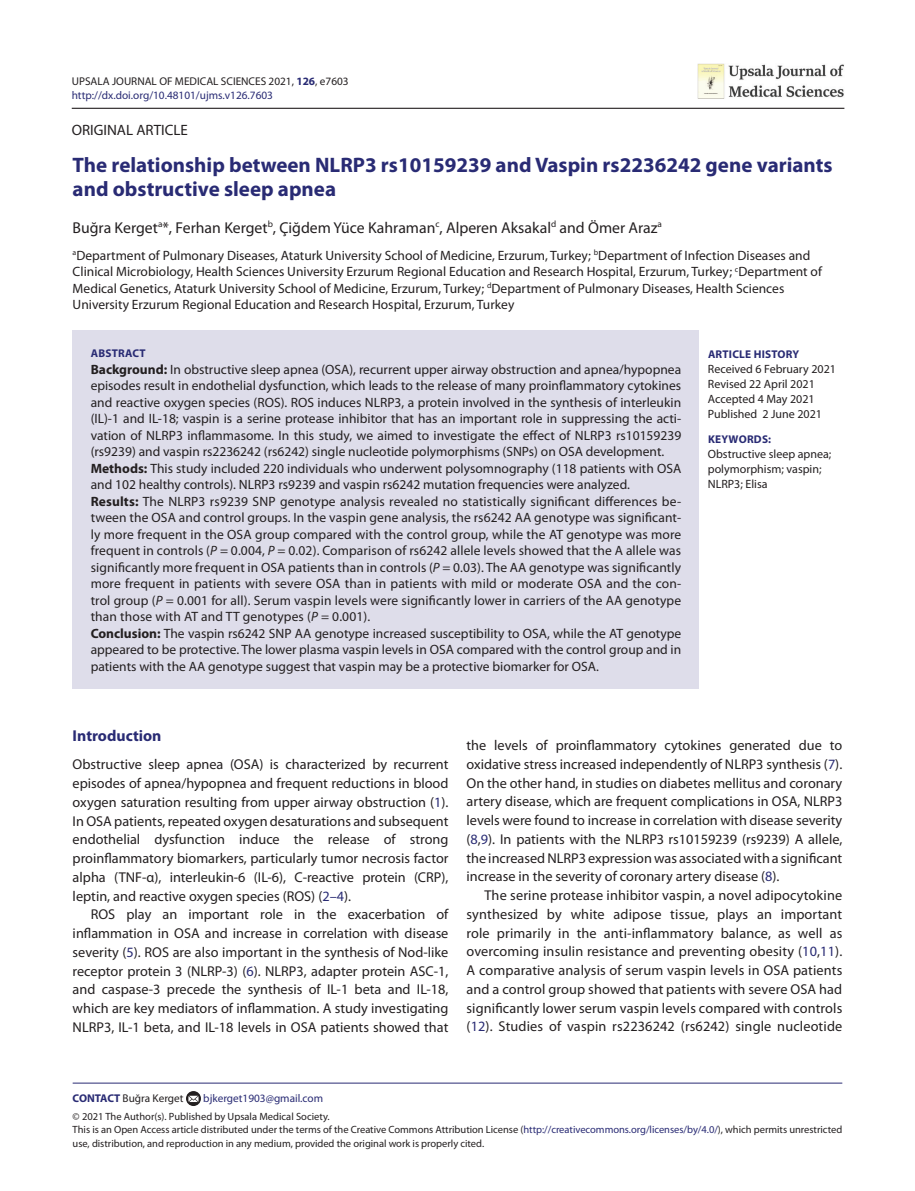
<style>
.page{position:relative;width:915px;height:1191px;background:#fff}
.page>*{position:absolute;margin:0;border:0;box-sizing:border-box;transform-origin:0 0}
.Article_Title{font:700 21px/24px "Myriad Pro";color:#292b74}
.AU{font:15.75px "Myriad Pro";color:#231f20}
.A_head{font:700 15.75px "Myriad Pro";color:#292b74}
.LRH{font:15px "Myriad Pro";color:#231f20}
.Body_text_next{font:14.25px/18.8px "Myriad Pro";color:#231f20;text-align:justify}
.Body_text_first{font:14.25px/18.8px "Myriad Pro";color:#231f20;text-align:justify}
.Abstract_Text{font:13.5px/16.5px "Myriad Pro";color:#231f20;text-align:justify}
.AFF{font:13.5px/16.5px "Myriad Pro";color:#231f20}
.KW{font:12px/15px "Myriad Pro";color:#231f20}
.LRH-2{font:11.25px/13.5px "Myriad Pro";color:#231f20}
.ABSH{font:700 11.25px "Myriad Pro";letter-spacing:.02em;color:#292b74}
.LRH-3{font:11.25px "Myriad Pro";color:#292b74}
.LRH-4{font:10.5px/13.5px "Myriad Pro";letter-spacing:-.005em;color:#231f20}
.s1{font-weight:700;color:#292b74}
.s2{color:#292b74}
.s3{font-weight:700}
.s4{font-style:italic}
</style>
<div class="page">
<hr style="left:72px;top:108px;width:772px;height:1px;background:#231f20">
<img style="left:697px;top:64px;width:147px;height:35px">
<div style="left:73px;top:330px;width:626px;height:358px;background:#deddea"></div>
<hr style="left:73px;top:1082px;width:769px;height:1px;background:#292b74">
<svg style="left:186px;top:1091px;width:15px;height:15px"></svg>
<p class="LRH-2" style="left:72px;top:75px;width:278px">UPSALA JOURNAL OF MEDICAL SCIENCES 2021, <span class="s1">126</span>, e7603 <span class="s2">http://dx.doi.org/10.48101/ujms.v126.7603</span></p>
<p class="LRH" style="left:72px;top:121px;width:118px">ORIGINAL ARTICLE</p>
<p class="Article_Title" style="left:73px;top:152px;width:761px">The relationship between NLRP3 rs10159239 and Vaspin rs2236242 gene variants and obstructive sleep apnea</p>
<p class="AU" style="left:73px;top:218px;width:590px">Buğra Kerget<sup>a</sup>*, Ferhan Kerget<sup>b</sup>, Çiğdem Yüce Kahraman<sup>c</sup>, Alperen Aksakal<sup>d</sup> and Ömer Araz<sup>a</sup></p>
<p class="AFF" style="left:73px;top:247px;width:750px"><sup>a</sup>Department of Pulmonary Diseases, Ataturk University School of Medicine, Erzurum, Turkey; <sup>b</sup>Department of Infection Diseases and Clinical Microbiology, Health Sciences University Erzurum Regional Education and Research Hospital, Erzurum, Turkey; <sup>c</sup>Department of Medical Genetics, Ataturk University School of Medicine, Erzurum, Turkey; <sup>d</sup>Department of Pulmonary Diseases, Health Sciences University Erzurum Regional Education and Research Hospital, Erzurum, Turkey</p>
<p class="ABSH" style="left:91px;top:346px;width:56px">ABSTRACT</p>
<p class="Abstract_Text" style="left:91px;top:360px;width:592px"><span class="s3">Background:</span> In obstructive sleep apnea (OSA), recurrent upper airway obstruction and apnea/hypopnea episodes result in endothelial dysfunction, which leads to the release of many proinflammatory cytokines and reactive oxygen species (ROS). ROS induces NLRP3, a protein involved in the synthesis of interleukin (IL)-1 and IL-18; vaspin is a serine protease inhibitor that has an important role in suppressing the acti&shy;vation of NLRP3 inflammasome. In this study, we aimed to investigate the effect of NLRP3 rs10159239 (rs9239) and vaspin rs2236242 (rs6242) single nucleotide polymorphisms (SNPs) on OSA development.</p>
<p class="Abstract_Text" style="left:91px;top:459px;width:592px"><span class="s3">Methods:</span> This study included 220 individuals who underwent polysomnography (118 patients with OSA and 102 healthy controls). NLRP3 rs9239 and vaspin rs6242 mutation frequencies were analyzed.</p>
<p class="Abstract_Text" style="left:91px;top:492px;width:592px"><span class="s3">Results:</span> The NLRP3 rs9239 SNP genotype analysis revealed no statistically significant differences be&shy;tween the OSA and control groups. In the vaspin gene analysis, the rs6242 AA genotype was significant&shy;ly more frequent in the OSA group compared with the control group, while the AT genotype was more frequent in controls (<span class="s4">P</span> = 0.004, <span class="s4">P</span> = 0.02). Comparison of rs6242 allele levels showed that the A allele was significantly more frequent in OSA patients than in controls (<span class="s4">P</span> = 0.03). The AA genotype was significantly more frequent in patients with severe OSA than in patients with mild or moderate OSA and the con&shy;trol group (<span class="s4">P</span> = 0.001 for all). Serum vaspin levels were significantly lower in carriers of the AA genotype than those with AT and TT genotypes (<span class="s4">P</span> = 0.001).</p>
<p class="Abstract_Text" style="left:91px;top:624px;width:592px"><span class="s3">Conclusion:</span> The vaspin rs6242 SNP AA genotype increased susceptibility to OSA, while the AT genotype appeared to be protective. The lower plasma vaspin levels in OSA compared with the control group and in patients with the AA genotype suggest that vaspin may be a protective biomarker for OSA.</p>
<p class="ABSH" style="left:707px;top:347px;width:93px">ARTICLE HISTORY</p>
<p class="KW" style="left:707px;top:361px;width:129px">Received 6 February 2021</p>
<p class="KW" style="left:707px;top:376px;width:108px">Revised 22 April 2021</p>
<p class="KW" style="left:707px;top:391px;width:108px">Accepted 4 May 2021</p>
<p class="KW" style="left:707px;top:406px;width:116px">Published 2 June 2021</p>
<p class="ABSH" style="left:707px;top:431px;width:65px">KEYWORDS:</p>
<p class="KW" style="left:707px;top:446px;width:125px">Obstructive sleep apnea; polymorphism; vaspin;<br>NLRP3; Elisa</p>
<p class="A_head" style="left:73px;top:725px;width:90px">Introduction</p>
<p class="Body_text_first" style="left:73px;top:755px;width:377px">Obstructive sleep apnea (OSA) is characterized by recurrent episodes of apnea/hypopnea and frequent reductions in blood oxygen saturation resulting from upper airway obstruction (<span class="s2">1</span>).<br>In OSA patients, repeated oxygen desaturations and subsequent endothelial dysfunction induce the release of strong proinflammatory biomarkers, particularly tumor necrosis factor alpha (TNF-α), interleukin-6 (IL-6), C-reactive protein (CRP), leptin, and reactive oxygen species (ROS) (<span class="s2">2–4</span>).</p>
<p class="Body_text_next" style="left:73px;top:905px;width:377px;text-indent:18px">ROS play an important role in the exacerbation of inflammation in OSA and increase in correlation with disease severity (<span class="s2">5</span>). ROS are also important in the synthesis of Nod-like receptor protein 3 (NLRP-3) (<span class="s2">6</span>). NLRP3, adapter protein ASC-1, and caspase-3 precede the synthesis of IL-1 beta and IL-18, which are key mediators of inflammation. A study investigating NLRP3, IL-1 beta, and IL-18 levels in OSA patients showed that</p>
<p class="Body_text_next" style="left:466px;top:735px;width:377px">the levels of proinflammatory cytokines generated due to oxidative stress increased independently of NLRP3 synthesis (<span class="s2">7</span>).<br>On the other hand, in studies on diabetes mellitus and coronary artery disease, which are frequent complications in OSA, NLRP3 levels were found to increase in correlation with disease severity (<span class="s2">8</span>,<span class="s2">9</span>). In patients with the NLRP3 rs10159239 (rs9239) A allele, the increased NLRP3 expression was associated with a significant increase in the severity of coronary artery disease (<span class="s2">8</span>).</p>
<p class="Body_text_next" style="left:466px;top:885px;width:377px;text-indent:18px">The serine protease inhibitor vaspin, a novel adipocytokine synthesized by white adipose tissue, plays an important role primarily in the anti-inflammatory balance, as well as overcoming insulin resistance and preventing obesity (<span class="s2">10</span>,<span class="s2">11</span>).<br>A comparative analysis of serum vaspin levels in OSA patients and a control group showed that patients with severe OSA had significantly lower serum vaspin levels compared with controls (<span class="s2">12</span>). Studies of vaspin rs2236242 (rs6242) single nucleotide</p>
<p class="LRH-2" style="left:73px;top:1090px;width:112px"><span class="s1">CONTACT</span> Buğra Kerget</p>
<p class="LRH-3" style="left:203px;top:1090px;width:121px">bjkerget1903@gmail.com</p>
<p class="LRH-4" style="left:73px;top:1109px;width:258px">© 2021 The Author(s). Published by Upsala Medical Society.</p>
<p class="LRH-4" style="left:73px;top:1122px;width:770px">This is an Open Access article distributed under the terms of the Creative Commons Attribution License (<span class="s2">http://creativecommons.org/licenses/by/4.0/</span>), which permits unrestricted use, distribution, and reproduction in any medium, provided the original work is properly cited.</p>
</div>
